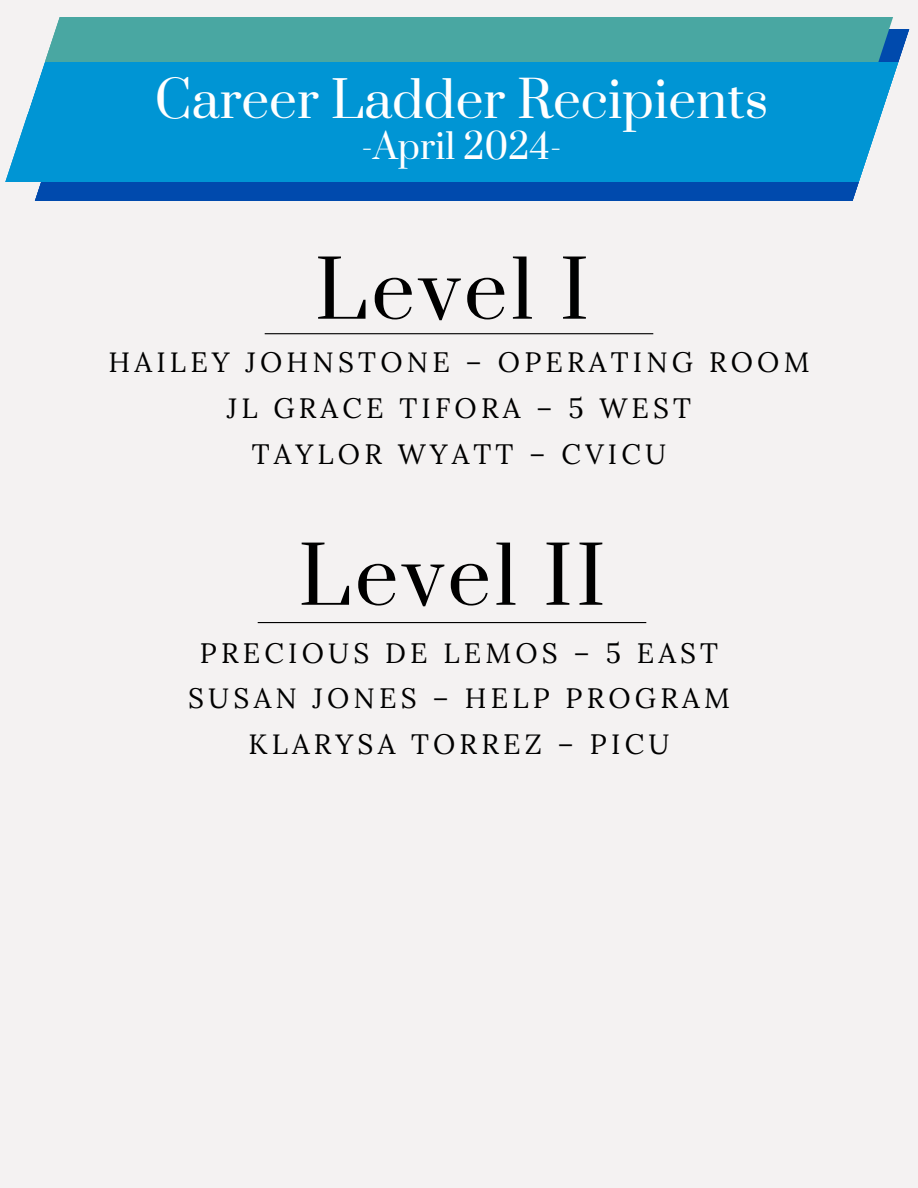
<style>
.page{position:relative;width:918px;height:1188px;background:#f4f2f2}
.page>*{position:absolute;margin:0;border:0;box-sizing:border-box;transform-origin:0 0}
.t1{font:77.7px "Prata";letter-spacing:.05em;color:#000}
.t2{font:49.5px "Prata";color:#fff}
.t3{font:34.5px "Prata";color:#fff}
.t4{font:28.05px/45.9px "Lora";letter-spacing:.15em;color:#000;text-align:center}
</style>
<div class="page">
<div style="left:26px;top:29px;width:892px;height:171px;background:#004aad"></div>
<div style="left:0;top:0;width:863px;height:137px;background:#49a7a2"></div>
<svg style="left:652px;top:16px;width:174px;height:166px"></svg>
<div style="left:0;top:62px;width:918px;height:119px;background:#0095d4"></div>
<svg style="left:826px;top:16px;width:92px;height:185px"></svg>
<svg style="left:0;top:16px;width:69px;height:185px"></svg>
<hr style="left:265px;top:333px;width:388px;height:1px;background:#000">
<div style="left:0;top:0;width:918px;height:16px;background:#f4f2f2"></div>
<hr style="left:258px;top:622px;width:388px;height:1px;background:#000">
<h2 class="t2" style="left:155px;top:58px;width:615px">Career Ladder Recipients</h2>
<p class="t3" style="left:361px;top:118px;width:202px">-April 2024-</p>
<h1 class="t1" style="left:315px;top:225px;width:275px">Level I</h1>
<p class="t4" style="left:109px;top:338px;width:702px">HAILEY JOHNSTONE – OPERATING ROOM<br>JL GRACE TIFORA – 5 WEST<br>TAYLOR WYATT – CVICU</p>
<h1 class="t1" style="left:299px;top:512px;width:308px">Level II</h1>
<p class="t4" style="left:188px;top:628px;width:543px">PRECIOUS DE LEMOS – 5 EAST<br>SUSAN JONES – HELP PROGRAM<br>KLARYSA TORREZ – PICU</p>
</div>
